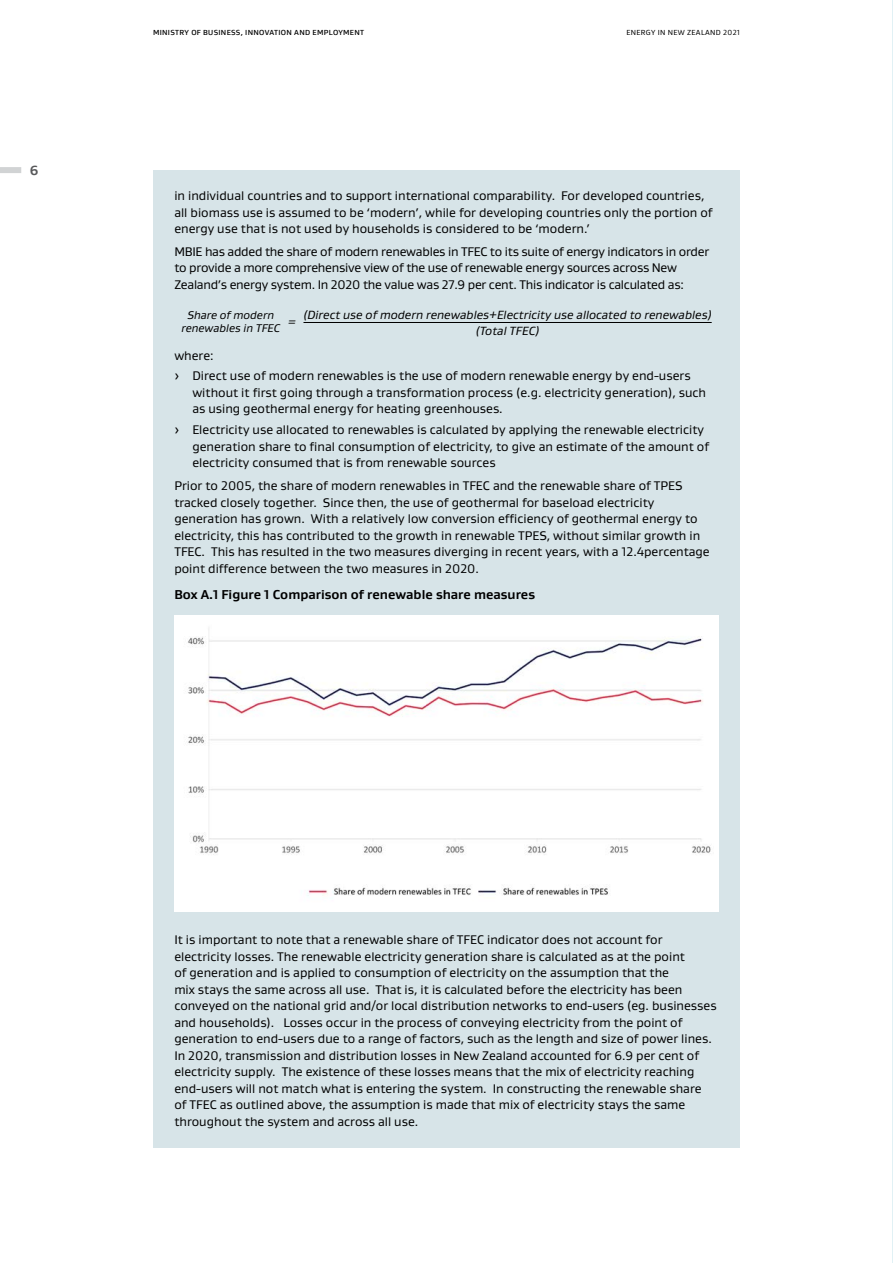
<style>
.page{position:relative;width:893px;height:1263px;background:#fff}
.page>*{position:absolute;margin:0;border:0;box-sizing:border-box;transform-origin:0 0}
.t1{font:700 13.5px "Gustan";color:#58595b}
.t2{font:700 13.2px "Gustan";color:#000}
.t3{font:12.75px/16.5px "Gustan";color:#000}
.t4{font:12.75px/16.5px "Gustan";letter-spacing:-.02em;color:#000}
.t5{font:italic 12.15px/16px "Gustan";color:#000;text-align:center}
.t6{font:italic 11.4px/12.8px "Gustan";color:#000;text-align:center}
.t7{font:500 7.5px "Gustan";letter-spacing:.04em;color:#000}
.t8{font:7.5px "Gustan";letter-spacing:.04em;color:#000}
</style>
<div class="page">
<svg style="left:892px;top:0;width:1px;height:1263px"></svg>
<div style="left:153px;top:170px;width:587px;height:977px;background:#d7e4e8"></div>
<hr style="left:303px;top:322px;width:409px;height:1px;background:#000">
<img style="left:174px;top:615px;width:539px;height:296px">
<div style="left:0;top:167px;width:21px;height:6px;background:#d1d3d4"></div>
<p class="t1" style="left:30px;top:161px;width:10px">6</p>
<p class="t7" style="left:153px;top:27px;width:212px">MINISTRY OF BUSINESS, INNOVATION AND EMPLOYMENT</p>
<p class="t8" style="left:626px;top:27px;width:115px">ENERGY IN NEW ZEALAND 2021</p>
<p class="t3" style="left:174px;top:187px;width:540px">in individual countries and to support international comparability. For developed countries, all biomass use is assumed to be ‘modern’, while for developing countries only the portion of energy use that is not used by households is considered to be ‘modern.’</p>
<p class="t4" style="left:174px;top:243px;width:536px">MBIE has added the share of modern renewables in TFEC to its suite of energy indicators in order to provide a more comprehensive view of the use of renewable energy sources across New<br>Zealand’s energy system. In 2020 the value was 27.9 per cent. This indicator is calculated as:</p>
<p class="t6" style="left:181px;top:309px;width:100px">Share of modern renewables in TFEC</p>
<p class="t5" style="left:303px;top:306px;width:410px">(Direct use of modern renewables+Electricity use allocated to renewables) (Total TFEC)</p>
<p class="t6" style="left:288px;top:316px;width:9px">=</p>
<p class="t3" style="left:174px;top:344px;width:518px;line-height:20.9px">where:<br>› Direct use of modern renewables is the use of modern renewable energy by end-users</p>
<p class="t3" style="left:192px;top:384px;width:515px">without it first going through a transformation process (e.g. electricity generation), such as using geothermal energy for heating greenhouses.</p>
<p class="t3" style="left:192px;top:421px;width:518px;text-indent:-18px">› Electricity use allocated to renewables is calculated by applying the renewable electricity generation share to final consumption of electricity, to give an estimate of the amount of electricity consumed that is from renewable sources</p>
<p class="t3" style="left:174px;top:477px;width:537px">Prior to 2005, the share of modern renewables in TFEC and the renewable share of TPES tracked closely together. Since then, the use of geothermal for baseload electricity generation has grown. With a relatively low conversion efficiency of geothermal energy to electricity, this has contributed to the growth in renewable TPES, without similar growth in TFEC. This has resulted in the two measures diverging in recent years, with a 12.4percentage point difference between the two measures in 2020.</p>
<p class="t2" style="left:174px;top:585px;width:362px">Box A.1 Figure 1 Comparison of renewable share measures</p>
<p class="t3" style="left:174px;top:931px;width:544px">It is important to note that a renewable share of TFEC indicator does not account for electricity losses. The renewable electricity generation share is calculated as at the point<br>of generation and is applied to consumption of electricity on the assumption that the<br>mix stays the same across all use. That is, it is calculated before the electricity has been conveyed on the national grid and/or local distribution networks to end-users (eg. businesses and households). Losses occur in the process of conveying electricity from the point of generation to end-users due to a range of factors, such as the length and size of power lines.<br>In 2020, transmission and distribution losses in New Zealand accounted for 6.9 per cent of electricity supply. The existence of these losses means that the mix of electricity reaching end-users will not match what is entering the system. In constructing the renewable share of TFEC as outlined above, the assumption is made that mix of electricity stays the same throughout the system and across all use.</p>
</div>
